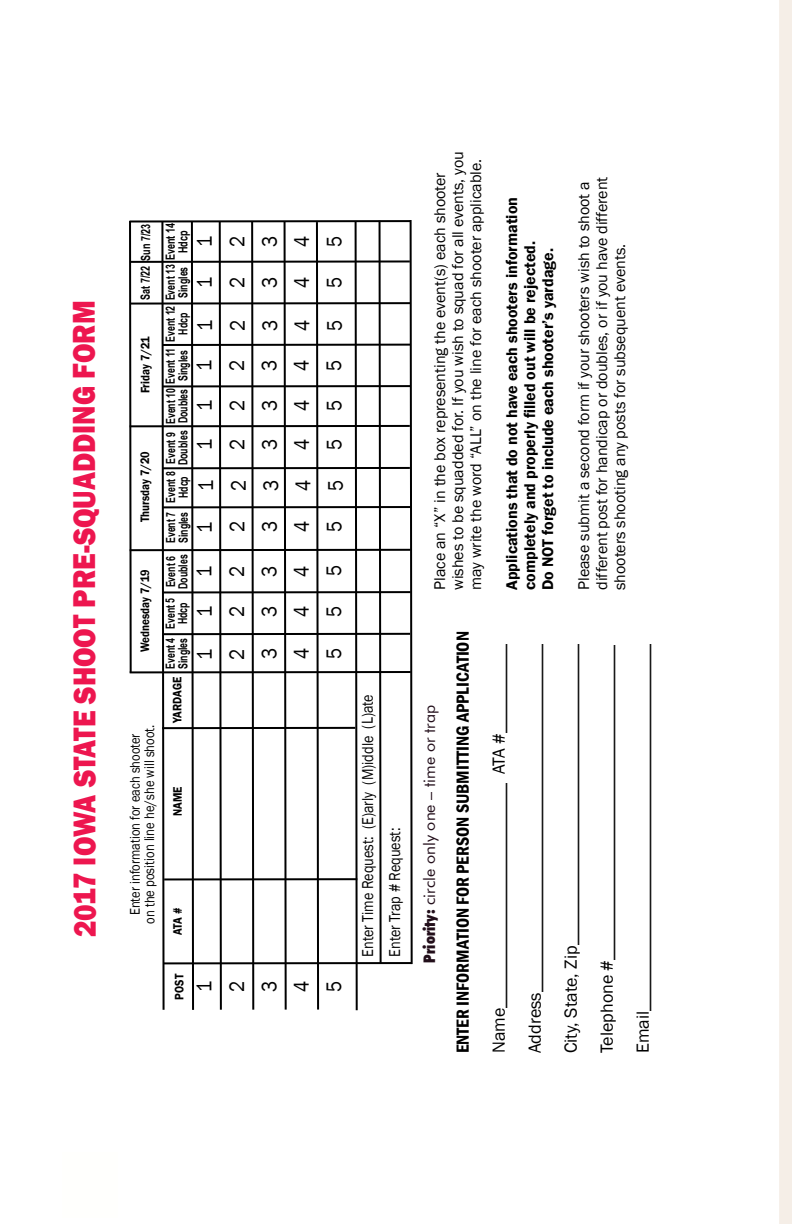
<style>
.page{position:relative;width:792px;height:1224px;background:#fff}
.page>*{position:absolute;margin:0;border:0;box-sizing:border-box;transform-origin:0 0}
.t1{font:800 32.4px "Franklin Gothic";color:#ed164f;scale:.88 1}
.t2{font:21.6px/32.4px "Franklin Gothic";color:#000;text-align:justify;scale:.88 1}
.t3{font:18px/36px "Franklin Gothic";color:#000}
.t4{font:600 condensed 18px "Franklin Gothic";color:#000}
.t5{font:16.2px/27.2px "Franklin Gothic";color:#000;scale:.88 1}
.t6{font:16px/18px "Franklin Gothic";color:#000}
.t7{font:600 16px/18px "Franklin Gothic";color:#000}
.t8{font:16px "Futura BT";color:#220e1a}
.t9{font:14.4px/14.4px "Franklin Gothic";color:#000;text-align:center;scale:.88 1}
.t10{font:700 12.6px/12.6px "Arial Narrow";color:#000;scale:.85 1}
.t11{font:600 12.6px "Franklin Gothic";color:#000;scale:.88 1}
.t12{font:700 12.6px "Arial Narrow";color:#000;scale:.88 1}
.s1{font-weight:900;font-stretch:condensed}
</style>
<div class="page">
<svg style="left:129px;top:220px;width:4px;height:454px"></svg>
<svg style="left:160px;top:223px;width:6px;height:787px"></svg>
<svg style="left:354px;top:223px;width:5px;height:788px"></svg>
<svg style="left:190px;top:223px;width:5px;height:787px"></svg>
<hr style="left:130px;top:671px;width:281px;height:2px;background:#000">
<hr style="left:163px;top:633px;width:247px;height:2px;background:#000">
<hr style="left:163px;top:591px;width:248px;height:2px;background:#000">
<hr style="left:130px;top:549px;width:281px;height:2px;background:#000">
<hr style="left:162px;top:506px;width:249px;height:2px;background:#000">
<hr style="left:163px;top:467px;width:247px;height:2px;background:#000">
<hr style="left:130px;top:425px;width:280px;height:2px;background:#000">
<hr style="left:162px;top:385px;width:248px;height:2px;background:#000">
<hr style="left:162px;top:344px;width:248px;height:2px;background:#000">
<hr style="left:130px;top:302px;width:281px;height:3px;background:#000">
<hr style="left:162px;top:727px;width:193px;height:2px;background:#000">
<hr style="left:164px;top:878px;width:193px;height:2px;background:#000">
<hr style="left:163px;top:962px;width:249px;height:2px;background:#000">
<svg style="left:218px;top:223px;width:5px;height:787px"></svg>
<svg style="left:250px;top:223px;width:5px;height:787px"></svg>
<svg style="left:283px;top:223px;width:5px;height:787px"></svg>
<svg style="left:315px;top:223px;width:5px;height:787px"></svg>
<svg style="left:409px;top:220px;width:4px;height:745px"></svg>
<svg style="left:378px;top:223px;width:5px;height:742px"></svg>
<hr style="left:130px;top:260px;width:280px;height:3px;background:#000">
<hr style="left:130px;top:220px;width:281px;height:3px;background:#000">
<div style="left:779px;top:0;width:13px;height:1224px;background:#f5eee7"></div>
<h1 class="t1" style="left:63px;top:937px;width:725px;rotate:-90deg">2017 IOWA STATE SHOOT PRE-SQUADDING FORM</h1>
<p class="t12" style="left:136px;top:300px;width:88px;rotate:-90deg">Sat 7/22 Sun 7/23</p>
<p class="t11" style="left:137px;top:393px;width:67px;rotate:-90deg">Friday 7/21</p>
<p class="t11" style="left:137px;top:522px;width:83px;rotate:-90deg">Thursday 7/20</p>
<p class="t11" style="left:137px;top:652px;width:96px;rotate:-90deg">Wednesday 7/19</p>
<p class="t9" style="left:128px;top:924px;width:228px;rotate:-90deg">Enter information for each shooter<br>on the position line he/she will shoot.</p>
<p class="t10" style="left:164px;top:342px;width:141px;text-align:center;rotate:-90deg">Event 12 Event 13 Event 14<br>Singles</p>
<p class="t12" style="left:173px;top:253px;width:27px;rotate:-90deg">Hdcp</p>
<h2 class="t2" style="left:189px;top:247px;width:14px;rotate:-90deg">1<br>2<br>3<br>4<br>5</h2>
<h2 class="t2" style="left:189px;top:288px;width:14px;rotate:-90deg">1<br>2<br>3<br>4<br>5</h2>
<h2 class="t2" style="left:189px;top:331px;width:14px;rotate:-90deg">1<br>2<br>3<br>4<br>5</h2>
<p class="t10" style="left:176px;top:335px;width:27px;rotate:-90deg">Hdcp</p>
<p class="t10" style="left:164px;top:424px;width:91px;text-align:right;rotate:-90deg">Event 10 Event 11<br>Singles</p>
<p class="t10" style="left:164px;top:465px;width:42px;rotate:-90deg">Event 9<br>Doubles</p>
<h2 class="t2" style="left:189px;top:371px;width:14px;rotate:-90deg">1<br>2<br>3<br>4<br>5</h2>
<h2 class="t2" style="left:189px;top:411px;width:14px;rotate:-90deg">1<br>2<br>3<br>4<br>5</h2>
<p class="t10" style="left:176px;top:423px;width:42px;rotate:-90deg">Doubles</p>
<h2 class="t2" style="left:189px;top:450px;width:14px;rotate:-90deg">1<br>2<br>3<br>4<br>5</h2>
<h2 class="t2" style="left:190px;top:491px;width:14px;rotate:-90deg">1<br>2<br>3<br>4<br>5</h2>
<p class="t10" style="left:164px;top:503px;width:38px;text-align:center;rotate:-90deg">Event 8<br>Hdcp</p>
<p class="t10" style="left:164px;top:543px;width:38px;rotate:-90deg">Event 7<br>Singles</p>
<h2 class="t2" style="left:189px;top:533px;width:14px;rotate:-90deg">1<br>2<br>3<br>4<br>5</h2>
<p class="t10" style="left:164px;top:589px;width:42px;rotate:-90deg">Event 6<br>Doubles</p>
<h2 class="t2" style="left:189px;top:577px;width:14px;rotate:-90deg">1<br>2<br>3<br>4<br>5</h2>
<h2 class="t2" style="left:189px;top:617px;width:14px;rotate:-90deg">1<br>2<br>3<br>4<br>5</h2>
<p class="t10" style="left:163px;top:629px;width:38px;text-align:center;rotate:-90deg">Event 5<br>Hdcp</p>
<p class="t10" style="left:163px;top:669px;width:38px;rotate:-90deg">Event 4<br>Singles</p>
<h2 class="t2" style="left:189px;top:660px;width:14px;rotate:-90deg">1<br>2<br>3<br>4<br>5</h2>
<p class="t11" style="left:170px;top:723px;width:54px;rotate:-90deg">YARDAGE</p>
<p class="t11" style="left:170px;top:816px;width:35px;rotate:-90deg">NAME</p>
<p class="t11" style="left:170px;top:935px;width:32px;rotate:-90deg">ATA #</p>
<p class="t11" style="left:172px;top:1000px;width:31px;rotate:-90deg">POST</p>
<h2 class="t2" style="left:189px;top:992px;width:14px;rotate:-90deg">1<br>2<br>3<br>4<br>5</h2>
<p class="t5" style="left:354px;top:957px;width:300px;rotate:-90deg">Enter Time Request: (E)arly (M)iddle (L)ate<br>Enter Trap # Request:</p>
<p class="t6" style="left:431px;top:590px;width:440px;rotate:-90deg">Place an “X” in the box representing the event(s) each shooter wishes to be squadded for. If you wish to squad for all events, you may write the word “ALL” on the line for each shooter applicable.</p>
<p class="t7" style="left:503px;top:590px;width:394px;rotate:-90deg">Applications that do not have each shooters information completely and properly filled out will be rejected.<br>Do NOT forget to include each shooter’s yardage.</p>
<p class="t6" style="left:575px;top:590px;width:415px;rotate:-90deg">Please submit a second form if your shooters wish to shoot a different post for handicap or doubles, or if you have different shooters shooting any posts for subsequent events.</p>
<p class="t8" style="left:420px;top:963px;width:259px;rotate:-90deg"><span class="s1">Priority:</span> circle only one – time or trap</p>
<p class="t4" style="left:451px;top:1053px;width:423px;rotate:-90deg">ENTER INFORMATION FOR PERSON SUBMITTING APPLICATION</p>
<p class="t3" style="left:481px;top:1053px;width:415px;rotate:-90deg">Name_________________________ ATA #__________ Address_______________________________________ City, State, Zip__________________________________ Telephone #___________________________________ Email_________________________________________</p>
</div>
